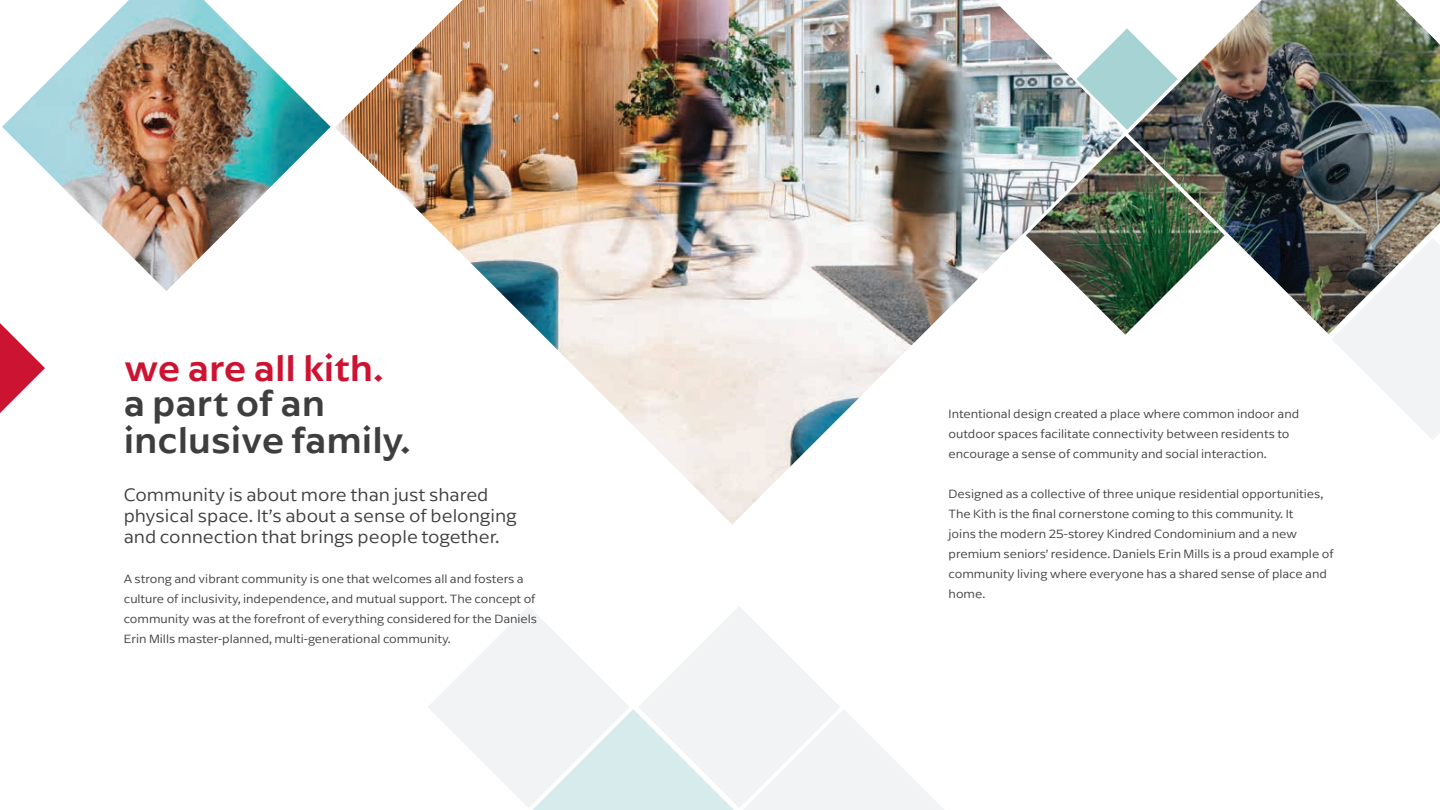
<style>
.page{position:relative;width:1440px;height:810px;background:#fff}
.page>*{position:absolute;margin:0;border:0;box-sizing:border-box;transform-origin:0 0}
.t1{font:500 37.5px/37.5px "Arpona Sans";color:#3e3e3f}
.t2{font:500 37.5px "Arpona Sans";color:#cd1332}
.t3{font:300 18.75px/21.2px "Arpona Sans";color:#3e3e3f}
.EMI4_Body{font:300 12.5px/20px "Arpona Sans";color:#3e3e3f}
</style>
<div class="page">
<svg style="left:428px;top:606px;width:516px;height:204px"></svg>
<img style="left:335px;top:0;width:790px;height:525px">
<img style="left:2px;top:0;width:329px;height:291px">
<img style="left:1026px;top:136px;width:102px;height:199px">
<img style="left:1128px;top:0;width:312px;height:334px">
<svg style="left:0;top:323px;width:45px;height:90px"></svg>
<svg style="left:1076px;top:28px;width:102px;height:102px"></svg>
<svg style="left:1332px;top:238px;width:108px;height:202px"></svg>
<p class="t2" style="left:124px;top:341px;width:261px">we are all kith.</p>
<p class="t1" style="left:124px;top:382px;width:288px">a part of an inclusive family.</p>
<p class="t3" style="left:124px;top:484px;width:394px">Community is about more than just shared physical space. It’s about a sense of belonging and connection that brings people together.</p>
<p class="EMI4_Body" style="left:124px;top:569px;width:415px">A strong and vibrant community is one that welcomes all and fosters a culture of inclusivity, independence, and mutual support. The concept of community was at the forefront of everything considered for the Daniels Erin Mills master-planned, multi-generational community.</p>
<p class="EMI4_Body" style="left:949px;top:404px;width:352px">Intentional design created a place where common indoor and outdoor spaces facilitate connectivity between residents to encourage a sense of community and social interaction.</p>
<p class="EMI4_Body" style="left:949px;top:484px;width:387px">Designed as a collective of three unique residential opportunities, The Kith is the final cornerstone coming to this community. It<br>joins the modern 25-storey Kindred Condominium and a new premium seniors’ residence. Daniels Erin Mills is a proud example of community living where everyone has a shared sense of place and home.</p>
</div>
